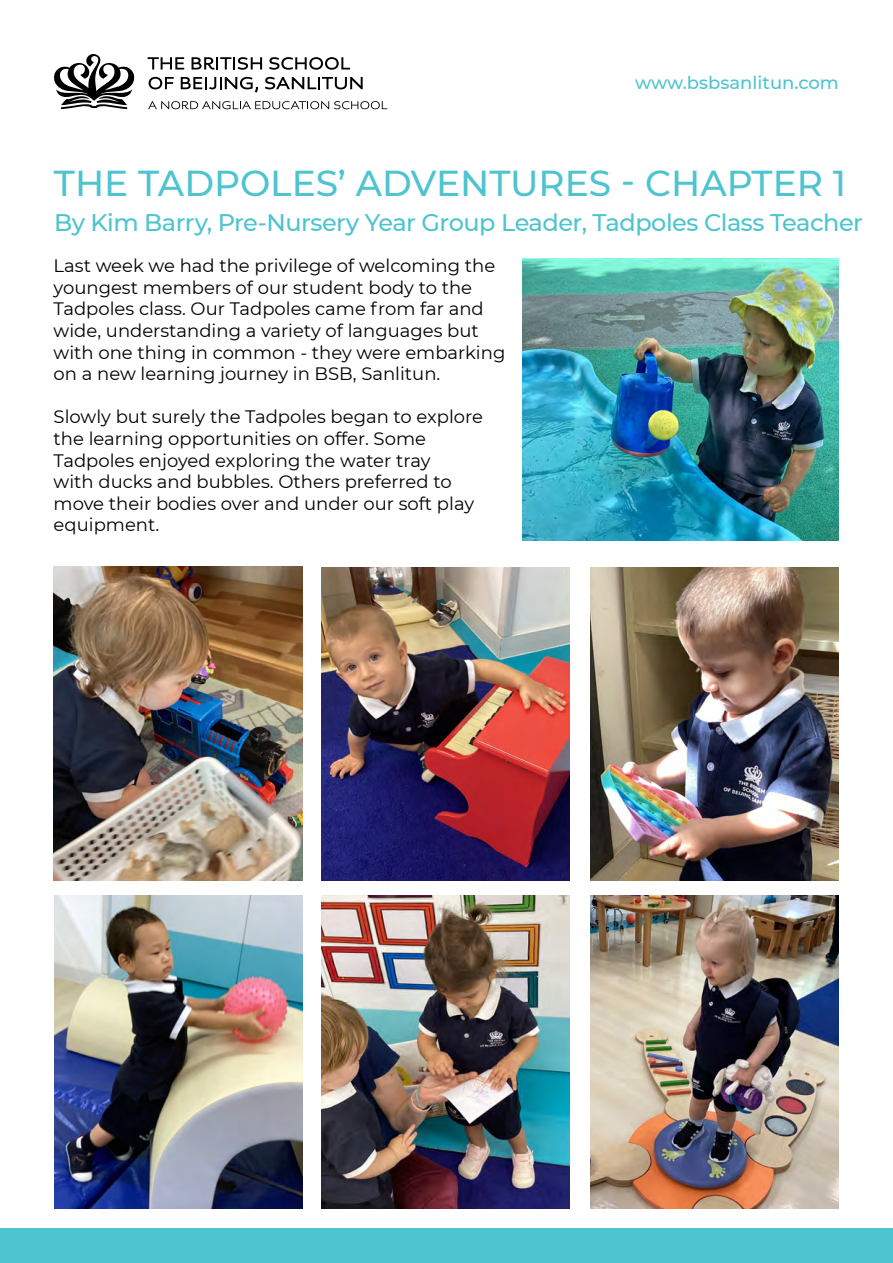
<style>
.page{position:relative;width:893px;height:1263px;background:#fff}
.page>*{position:absolute;margin:0;border:0;box-sizing:border-box;transform-origin:0 0}
.t1{font:500 36px "Montserrat";color:#4dc4cf}
.t2{font:500 24px "Montserrat";letter-spacing:-.02em;color:#4dc4cf}
.t3{font:18px/21.6px "Montserrat";color:#000}
.t4{font:500 18px "Montserrat";color:#4dc4cf}
</style>
<div class="page">
<svg style="left:54px;top:54px;width:81px;height:55px"></svg>
<svg style="left:148px;top:101px;width:239px;height:8px"></svg>
<svg style="left:148px;top:57px;width:36px;height:13px"></svg>
<svg style="left:192px;top:57px;width:70px;height:13px"></svg>
<svg style="left:269px;top:57px;width:81px;height:13px"></svg>
<svg style="left:149px;top:77px;width:25px;height:12px"></svg>
<svg style="left:181px;top:77px;width:77px;height:16px"></svg>
<svg style="left:265px;top:77px;width:98px;height:12px"></svg>
<div style="left:0;top:1229px;width:893px;height:34px;background:#4dc4cf"></div>
<img style="left:523px;top:258px;width:316px;height:282px">
<img style="left:54px;top:895px;width:249px;height:313px">
<img style="left:54px;top:567px;width:248px;height:313px">
<img style="left:321px;top:896px;width:249px;height:313px">
<img style="left:321px;top:567px;width:248px;height:314px">
<img style="left:590px;top:896px;width:249px;height:313px">
<img style="left:590px;top:567px;width:248px;height:314px">
<p class="t4" style="left:635px;top:70px;width:205px">www.bsbsanlitun.com</p>
<h1 class="t1" style="left:54px;top:158px;width:793px">THE TADPOLES’ ADVENTURES - CHAPTER 1</h1>
<h2 class="t2" style="left:54px;top:205px;width:811px">By Kim Barry, Pre-Nursery Year Group Leader, Tadpoles Class Teacher</h2>
<p class="t3" style="left:54px;top:254px;width:453px">Last week we had the privilege of welcoming the youngest members of our student body to the Tadpoles class. Our Tadpoles came from far and wide, understanding a variety of languages but with one thing in common - they were embarking on a new learning journey in BSB, Sanlitun.</p>
<p class="t3" style="left:54px;top:406px;width:431px">Slowly but surely the Tadpoles began to explore the learning opportunities on offer. Some Tadpoles enjoyed exploring the water tray<br>with ducks and bubbles. Others preferred to move their bodies over and under our soft play equipment.</p>
</div>
